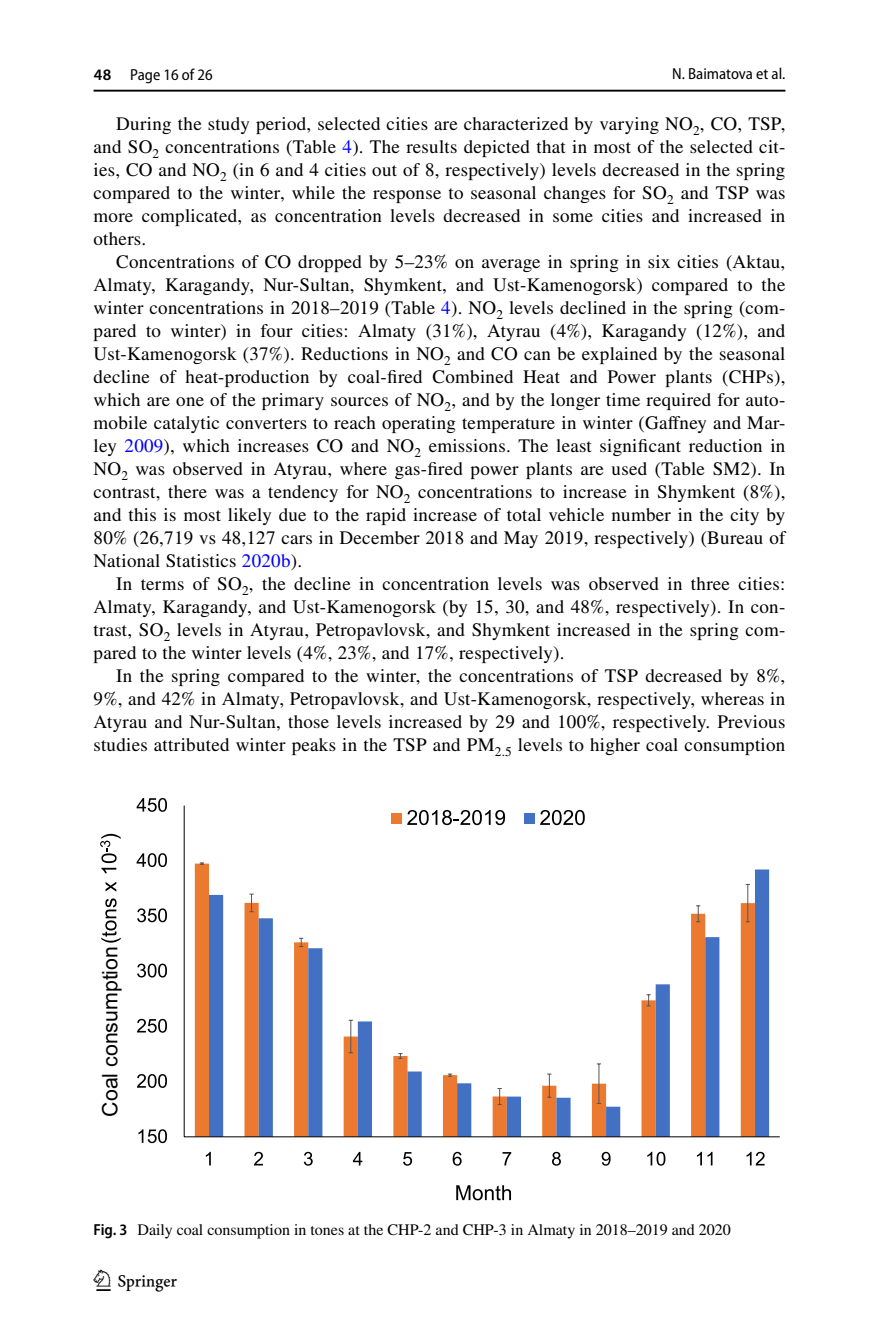
<style>
.page{position:relative;width:879px;height:1333px;background:#fff}
.page>*{position:absolute;margin:0;border:0;box-sizing:border-box;transform-origin:0 0}
.t1{font:30px "Springnew Regular 4";color:#000}
.t2{font:21.4px "Arial MT2";color:#000}
.t3{font:19px/23px "STIX";letter-spacing:.015em;color:#000;text-align:justify}
.t4{font:16px "STIX";color:#000}
.t5{font:semi-condensed 16px "Myriad Pro";color:#000}
.s1{font-weight:600;font-stretch:normal}
.s2{color:#00f}
.s3{font-family:"Myriad Pro";font-weight:600;font-stretch:semi-condensed}
</style>
<div class="page">
<hr style="left:94px;top:90px;width:691px;height:2px;background:#000">
<div style="left:195px;top:863px;width:14px;height:273px;background:#eb7a30"></div>
<svg style="left:209px;top:869px;width:560px;height:267px"></svg>
<svg style="left:200px;top:862px;width:4px;height:3px"></svg>
<svg style="left:249px;top:893px;width:5px;height:19px"></svg>
<svg style="left:299px;top:937px;width:4px;height:10px"></svg>
<svg style="left:349px;top:1019px;width:4px;height:34px"></svg>
<svg style="left:398px;top:1053px;width:4px;height:5px"></svg>
<svg style="left:448px;top:1073px;width:4px;height:3px"></svg>
<svg style="left:497px;top:1088px;width:5px;height:17px"></svg>
<svg style="left:547px;top:1073px;width:4px;height:24px"></svg>
<svg style="left:597px;top:1063px;width:4px;height:41px"></svg>
<svg style="left:646px;top:994px;width:5px;height:12px"></svg>
<svg style="left:696px;top:905px;width:4px;height:17px"></svg>
<svg style="left:746px;top:884px;width:4px;height:38px"></svg>
<hr style="left:184px;top:805px;width:1px;height:331px;background:#000">
<hr style="left:184px;top:1136px;width:596px;height:1px;background:#000">
<svg style="left:138px;top:1129px;width:29px;height:14px"></svg>
<svg style="left:137px;top:1074px;width:30px;height:13px"></svg>
<svg style="left:137px;top:1018px;width:30px;height:14px"></svg>
<svg style="left:137px;top:963px;width:30px;height:14px"></svg>
<svg style="left:137px;top:908px;width:30px;height:14px"></svg>
<svg style="left:137px;top:853px;width:30px;height:14px"></svg>
<svg style="left:137px;top:798px;width:30px;height:13px"></svg>
<svg style="left:206px;top:1151px;width:5px;height:14px"></svg>
<svg style="left:254px;top:1151px;width:9px;height:14px"></svg>
<svg style="left:304px;top:1151px;width:9px;height:14px"></svg>
<svg style="left:353px;top:1151px;width:9px;height:14px"></svg>
<svg style="left:403px;top:1152px;width:9px;height:13px"></svg>
<svg style="left:453px;top:1151px;width:8px;height:14px"></svg>
<svg style="left:502px;top:1152px;width:9px;height:13px"></svg>
<svg style="left:552px;top:1151px;width:9px;height:14px"></svg>
<svg style="left:601px;top:1151px;width:9px;height:14px"></svg>
<svg style="left:647px;top:1151px;width:18px;height:14px"></svg>
<svg style="left:697px;top:1151px;width:15px;height:14px"></svg>
<svg style="left:746px;top:1151px;width:18px;height:14px"></svg>
<svg style="left:101px;top:898px;width:20px;height:44px"></svg>
<svg style="left:106px;top:882px;width:10px;height:9px"></svg>
<svg style="left:100px;top:833px;width:21px;height:40px"></svg>
<svg style="left:456px;top:1185px;width:55px;height:15px"></svg>
<div style="left:391px;top:813px;width:11px;height:10px;background:#eb7a30"></div>
<svg style="left:407px;top:810px;width:98px;height:15px"></svg>
<div style="left:524px;top:813px;width:10px;height:10px;background:#4270c2"></div>
<svg style="left:540px;top:810px;width:45px;height:15px"></svg>
<p class="t5" style="left:94px;top:66px;width:120px"><span class="s1">48</span> Page 16 of 26</p>
<p class="t5" style="left:672px;top:65px;width:115px">N. Baimatova et al.</p>
<p class="t3" style="left:94px;top:113px;width:693px;text-indent:23px">During the study period, selected cities are characterized by varying NO<sub>2</sub>, CO, TSP, and SO<sub>2</sub> concentrations (Table <span class="s2">4</span>). The results depicted that in most of the selected cit&shy;ies, CO and NO<sub>2</sub> (in 6 and 4 cities out of 8, respectively) levels decreased in the spring compared to the winter, while the response to seasonal changes for SO<sub>2</sub> and TSP was more complicated, as concentration levels decreased in some cities and increased in others.</p>
<p class="t3" style="left:94px;top:251px;width:693px;text-indent:23px">Concentrations of CO dropped by 5–23% on average in spring in six cities (Aktau, Almaty, Karagandy, Nur-Sultan, Shymkent, and Ust-Kamenogorsk) compared to the winter concentrations in 2018–2019 (Table <span class="s2">4</span>). NO<sub>2</sub> levels declined in the spring (com&shy;pared to winter) in four cities: Almaty (31%), Atyrau (4%), Karagandy (12%), and Ust-Kamenogorsk (37%). Reductions in NO<sub>2</sub> and CO can be explained by the seasonal decline of heat-production by coal-fired Combined Heat and Power plants (CHPs), which are one of the primary sources of NO<sub>2</sub>, and by the longer time required for auto&shy;mobile catalytic converters to reach operating temperature in winter (Gaffney and Mar&shy;ley <span class="s2">2009</span>), which increases CO and NO<sub>2</sub> emissions. The least significant reduction in NO<sub>2</sub> was observed in Atyrau, where gas-fired power plants are used (Table SM2). In contrast, there was a tendency for NO<sub>2</sub> concentrations to increase in Shymkent (8%), and this is most likely due to the rapid increase of total vehicle number in the city by 80% (26,719 vs 48,127 cars in December 2018 and May 2019, respectively) (Bureau of National Statistics <span class="s2">2020b</span>).</p>
<p class="t3" style="left:94px;top:573px;width:693px;text-indent:23px">In terms of SO<sub>2</sub>, the decline in concentration levels was observed in three cities:<br>Almaty, Karagandy, and Ust-Kamenogorsk (by 15, 30, and 48%, respectively). In con&shy;trast, SO<sub>2</sub> levels in Atyrau, Petropavlovsk, and Shymkent increased in the spring com&shy;pared to the winter levels (4%, 23%, and 17%, respectively).</p>
<p class="t3" style="left:94px;top:665px;width:693px;text-indent:23px">In the spring compared to the winter, the concentrations of TSP decreased by 8%, 9%, and 42% in Almaty, Petropavlovsk, and Ust-Kamenogorsk, respectively, whereas in Atyrau and Nur-Sultan, those levels increased by 29 and 100%, respectively. Previous studies attributed winter peaks in the TSP and PM<sub>2.5</sub> levels to higher coal consumption</p>
<p class="t2" style="left:95px;top:1116px;width:172px;rotate:-90deg">Coal consumption</p>
<p class="t4" style="left:94px;top:1218px;width:639px"><span class="s3">Fig. 3</span> Daily coal consumption in tones at the CHP-2 and CHP-3 in Almaty in 2018–2019 and 2020</p>
<h1 class="t1" style="left:96px;top:1269px;width:83px">1 3</h1>
</div>
